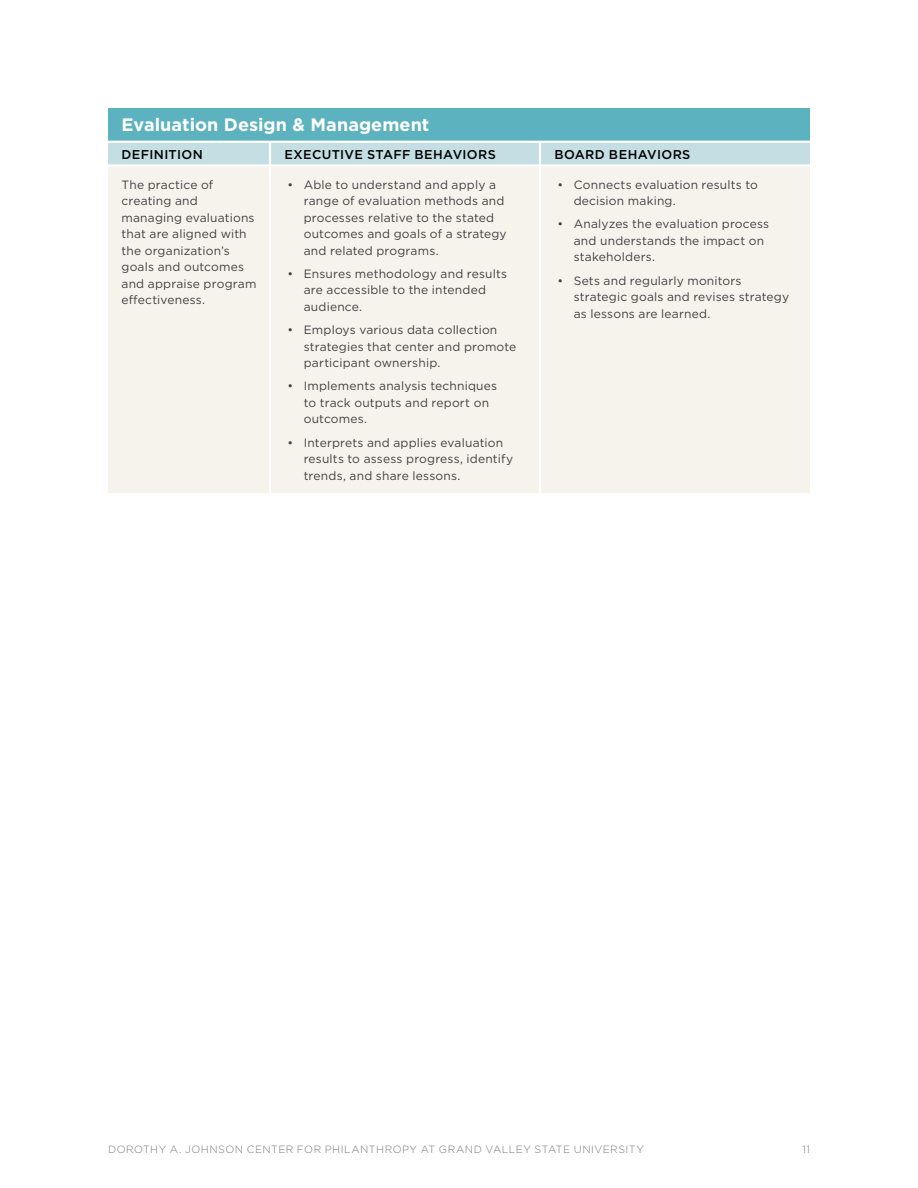
<style>
.page{position:relative;width:918px;height:1188px;background:#fff}
.page>*{position:absolute;margin:0;border:0;box-sizing:border-box;transform-origin:0 0}
.t1{font:700 18px "Gotham";letter-spacing:.005em;color:#fff}
.t2{font:500 12.75px "Gotham";letter-spacing:.025em;color:#000}
.t3{font:12px/16.5px "Gotham";letter-spacing:.015em;color:#414042}
.t4{font:300 10.5px "Gotham";letter-spacing:.045em;color:#7a7977}
</style>
<div class="page">
<div style="left:108px;top:108px;width:702px;height:34px;background:#5cb2be"></div>
<div style="left:108px;top:143px;width:702px;height:21px;background:#c5dee3"></div>
<div style="left:108px;top:167px;width:702px;height:326px;background:#f6f3ed"></div>
<hr style="left:108px;top:141px;width:162px;height:2px;background:#fff">
<hr style="left:270px;top:141px;width:270px;height:2px;background:#fff">
<hr style="left:269px;top:143px;width:2px;height:21px;background:#fff">
<hr style="left:540px;top:141px;width:270px;height:2px;background:#fff">
<hr style="left:269px;top:167px;width:2px;height:326px;background:#fff">
<hr style="left:539px;top:143px;width:2px;height:21px;background:#fff">
<hr style="left:539px;top:167px;width:2px;height:326px;background:#fff">
<h1 class="t1" style="left:122px;top:114px;width:309px">Evaluation Design &amp; Management</h1>
<p class="t2" style="left:122px;top:146px;width:83px">DEFINITION</p>
<p class="t2" style="left:285px;top:146px;width:213px">EXECUTIVE STAFF BEHAVIORS</p>
<p class="t2" style="left:555px;top:146px;width:137px">BOARD BEHAVIORS</p>
<p class="t3" style="left:122px;top:176px;width:136px">The practice of creating and managing evaluations that are aligned with the organization’s goals and outcomes and appraise program effectiveness.</p>
<p class="t3" style="left:304px;top:176px;width:205px;text-indent:-16px">• Able to understand and apply a range of evaluation methods and processes relative to the stated outcomes and goals of a strategy and related programs.</p>
<p class="t3" style="left:574px;top:176px;width:186px;text-indent:-16px">• Connects evaluation results to decision making.</p>
<p class="t3" style="left:574px;top:216px;width:197px;text-indent:-16px">• Analyzes the evaluation process and understands the impact on stakeholders.</p>
<p class="t3" style="left:574px;top:272px;width:217px;text-indent:-16px">• Sets and regularly monitors strategic goals and revises strategy as lessons are learned.</p>
<p class="t3" style="left:304px;top:265px;width:205px;text-indent:-16px">• Ensures methodology and results are accessible to the intended audience.</p>
<p class="t3" style="left:304px;top:321px;width:214px;text-indent:-16px">• Employs various data collection strategies that center and promote participant ownership.</p>
<p class="t3" style="left:304px;top:378px;width:195px;text-indent:-16px">• Implements analysis techniques to track outputs and report on outcomes.</p>
<p class="t3" style="left:304px;top:434px;width:211px;text-indent:-16px">• Interprets and applies evaluation results to assess progress, identify trends, and share lessons.</p>
<p class="t4" style="left:108px;top:1143px;width:537px">DOROTHY A. JOHNSON CENTER FOR PHILANTHROPY AT GRAND VALLEY STATE UNIVERSITY</p>
<p class="t4" style="left:802px;top:1143px;width:9px">11</p>
</div>
